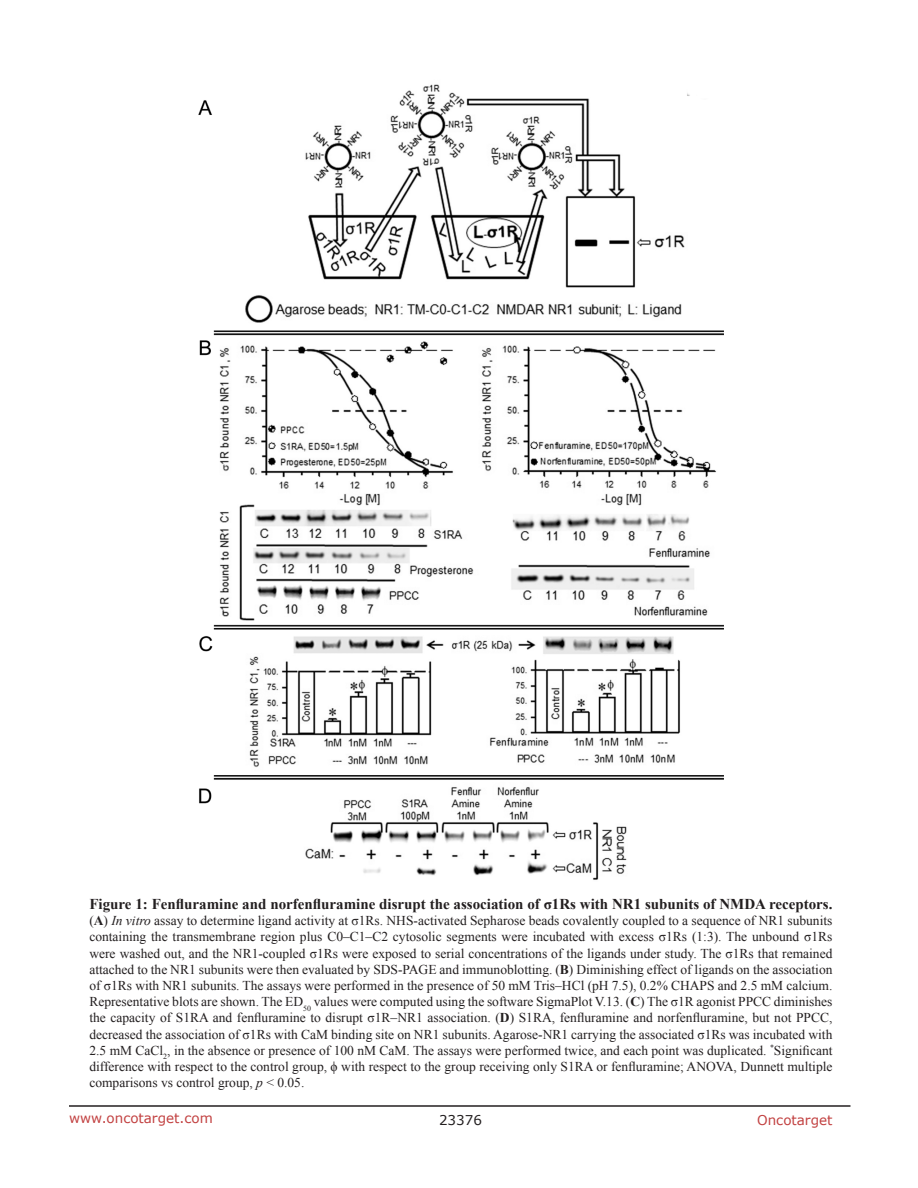
<style>
.page{position:relative;width:918px;height:1188px;background:#fff}
.page>*{position:absolute;margin:0;border:0;box-sizing:border-box;transform-origin:0 0}
.Figuretrx{font:700 15px "Times New Roman";color:#231f20}
.Figuretrx-2{font:13.5px/16.2px "Times New Roman";color:#231f20;text-align:justify}
.t1{font:13.5px "Verdana";color:#c24141}
.t2{font:13.5px "Verdana";color:#231f20}
.s1{font-weight:700}
.s2{font-style:italic}
</style>
<div class="page">
<hr style="left:69px;top:1105px;width:781px;height:2px;background:#231f20">
<img style="left:198px;top:84px;width:526px;height:796px">
<p class="Figuretrx" style="left:89px;top:894px;width:745px">Figure 1: Fenfluramine and norfenfluramine disrupt the association of σ1Rs with NR1 subunits of NMDA receptors.</p>
<p class="Figuretrx-2" style="left:89px;top:912px;width:745px">(<span class="s1">A</span>) <span class="s2">In vitro</span> assay to determine ligand activity at σ1Rs. NHS-activated Sepharose beads covalently coupled to a sequence of NR1 subunits containing the transmembrane region plus C0–C1–C2 cytosolic segments were incubated with excess σ1Rs (1:3). The unbound σ1Rs were washed out, and the NR1-coupled σ1Rs were exposed to serial concentrations of the ligands under study. The σ1Rs that remained attached to the NR1 subunits were then evaluated by SDS-PAGE and immunoblotting. (<span class="s1">B</span>) Diminishing effect of ligands on the association of σ1Rs with NR1 subunits. The assays were performed in the presence of 50 mM Tris–HCl (pH 7.5), 0.2% CHAPS and 2.5 mM calcium.<br>Representative blots are shown. The ED<sub>50</sub> values were computed using the software SigmaPlot V.13. (<span class="s1">C</span>) The σ1R agonist PPCC diminishes the capacity of S1RA and fenfluramine to disrupt σ1R–NR1 association. (<span class="s1">D</span>) S1RA, fenfluramine and norfenfluramine, but not PPCC, decreased the association of σ1Rs with CaM binding site on NR1 subunits. Agarose-NR1 carrying the associated σ1Rs was incubated with 2.5 mM CaCl<sub>2</sub>, in the absence or presence of 100 nM CaM. The assays were performed twice, and each point was duplicated. <sup>*</sup>Significant difference with respect to the control group, ϕ with respect to the group receiving only S1RA or fenfluramine; ANOVA, Dunnett multiple comparisons vs control group, <span class="s2">p</span> &lt; 0.05.</p>
<p class="t1" style="left:69px;top:1109px;width:145px">www.oncotarget.com</p>
<p class="t2" style="left:439px;top:1111px;width:44px">23376</p>
<p class="t1" style="left:757px;top:1111px;width:77px">Oncotarget</p>
</div>
